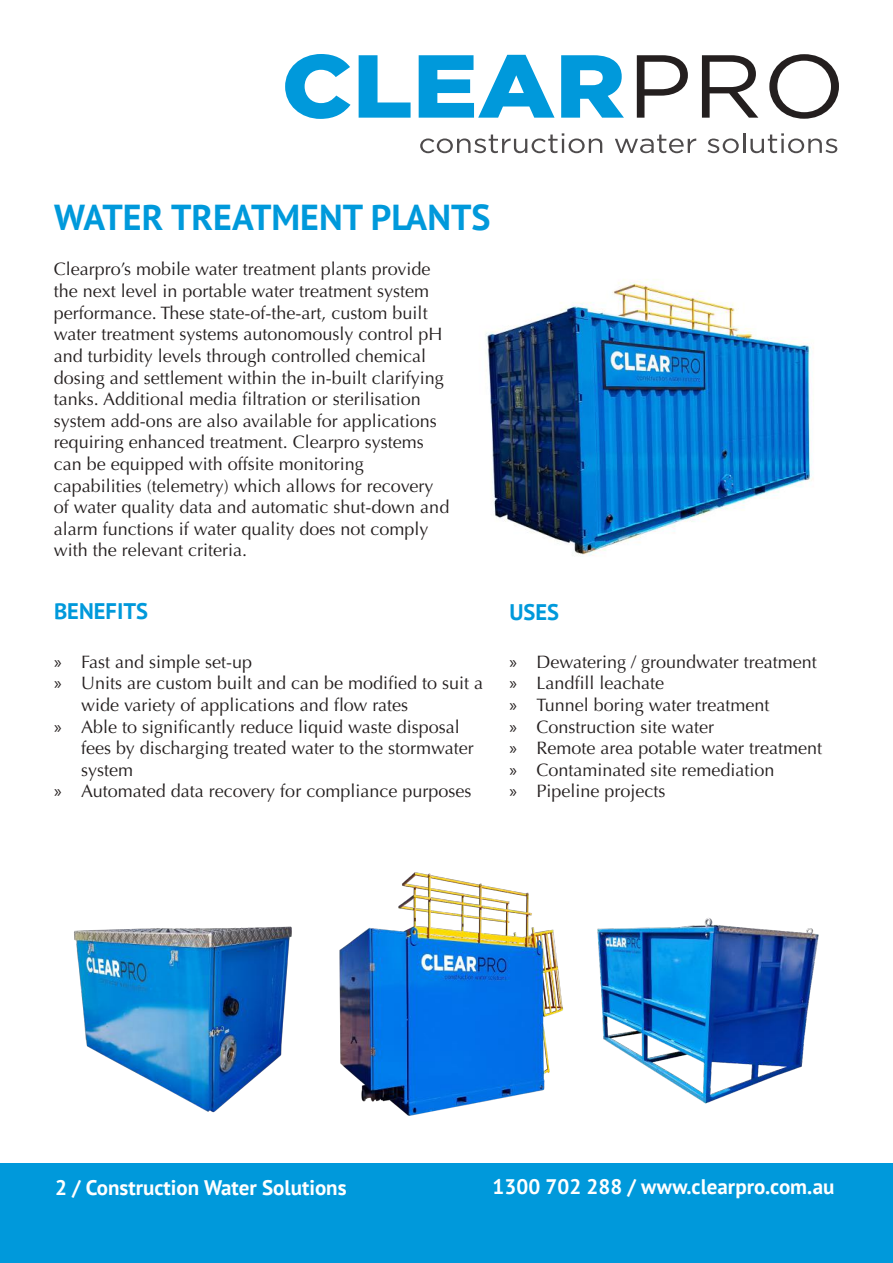
<style>
.page{position:relative;width:893px;height:1263px;background:#fff}
.page>*{position:absolute;margin:0;border:0;box-sizing:border-box;transform-origin:0 0}
.t1{font:700 36px "PT Sans";color:#0099db}
.t2{font:700 22.5px "PT Sans";color:#0099db}
.t3{font:700 21px "PT Sans";color:#fff}
.t4{font:18px/21.6px "Optima";color:#241f1f}
.s1{font-family:"Myriad Pro"}
</style>
<div class="page">
<svg style="left:285px;top:54px;width:65px;height:65px"></svg>
<svg style="left:359px;top:55px;width:52px;height:63px"></svg>
<svg style="left:419px;top:55px;width:135px;height:63px"></svg>
<svg style="left:561px;top:55px;width:63px;height:63px"></svg>
<svg style="left:637px;top:55px;width:51px;height:63px"></svg>
<svg style="left:702px;top:55px;width:56px;height:63px"></svg>
<svg style="left:769px;top:54px;width:70px;height:65px"></svg>
<svg style="left:420px;top:133px;width:182px;height:20px"></svg>
<svg style="left:615px;top:135px;width:81px;height:18px"></svg>
<svg style="left:707px;top:138px;width:32px;height:15px"></svg>
<hr style="left:743px;top:133px;width:2px;height:20px;background:#4e4b4c">
<svg style="left:750px;top:133px;width:87px;height:20px"></svg>
<div style="left:0;top:1163px;width:892px;height:100px;background:#0099db"></div>
<img style="left:486px;top:279px;width:328px;height:277px">
<img style="left:74px;top:926px;width:218px;height:187px">
<img style="left:597px;top:918px;width:222px;height:186px">
<img style="left:339px;top:872px;width:224px;height:244px">
<h1 class="t1" style="left:54px;top:193px;width:438px">WATER TREATMENT PLANTS</h1>
<p class="t4" style="left:54px;top:259px;width:397px">Clearpro’s mobile water treatment plants provide the next level in portable water treatment system performance. These state-of-the-art, custom built water treatment systems autonomously control pH and turbidity levels through controlled chemical dosing and settlement within the in-built clarifying tanks. Additional media filtration or sterilisation system add-ons are also available for applications requiring enhanced treatment. Clearpro systems can be equipped with offsite monitoring capabilities (telemetry) which allows for recovery of water quality data and automatic shut-down and alarm functions if water quality does not comply with the relevant criteria.</p>
<p class="t2" style="left:54px;top:596px;width:96px">BENEFITS</p>
<p class="t2" style="left:509px;top:597px;width:51px">USES</p>
<p class="t4" style="left:54px;top:651px;width:200px"><span class="s1">»</span> Fast and simple set-up</p>
<p class="t4" style="left:54px;top:673px;width:431px"><span class="s1">»</span> Units are custom built and can be modified to suit a</p>
<p class="t4" style="left:81px;top:694px;width:329px">wide variety of applications and flow rates</p>
<p class="t4" style="left:54px;top:716px;width:407px"><span class="s1">»</span> Able to significantly reduce liquid waste disposal</p>
<p class="t4" style="left:81px;top:737px;width:394px">fees by discharging treated water to the stormwater</p>
<p class="t4" style="left:81px;top:759px;width:54px">system</p>
<p class="t4" style="left:54px;top:781px;width:419px"><span class="s1">»</span> Automated data recovery for compliance purposes</p>
<p class="t4" style="left:509px;top:651px;width:314px"><span class="s1">»</span> Dewatering / groundwater treatment <span class="s1">»</span> Landfill leachate<br><span class="s1">»</span> Tunnel boring water treatment<br><span class="s1">»</span> Construction site water<br><span class="s1">»</span> Remote area potable water treatment <span class="s1">»</span> Contaminated site remediation<br><span class="s1">»</span> Pipeline projects</p>
<p class="t3" style="left:55px;top:1174px;width:293px">2 / Construction Water Solutions</p>
<p class="t3" style="left:493px;top:1173px;width:343px">1300 702 288 / www.clearpro.com.au</p>
</div>
